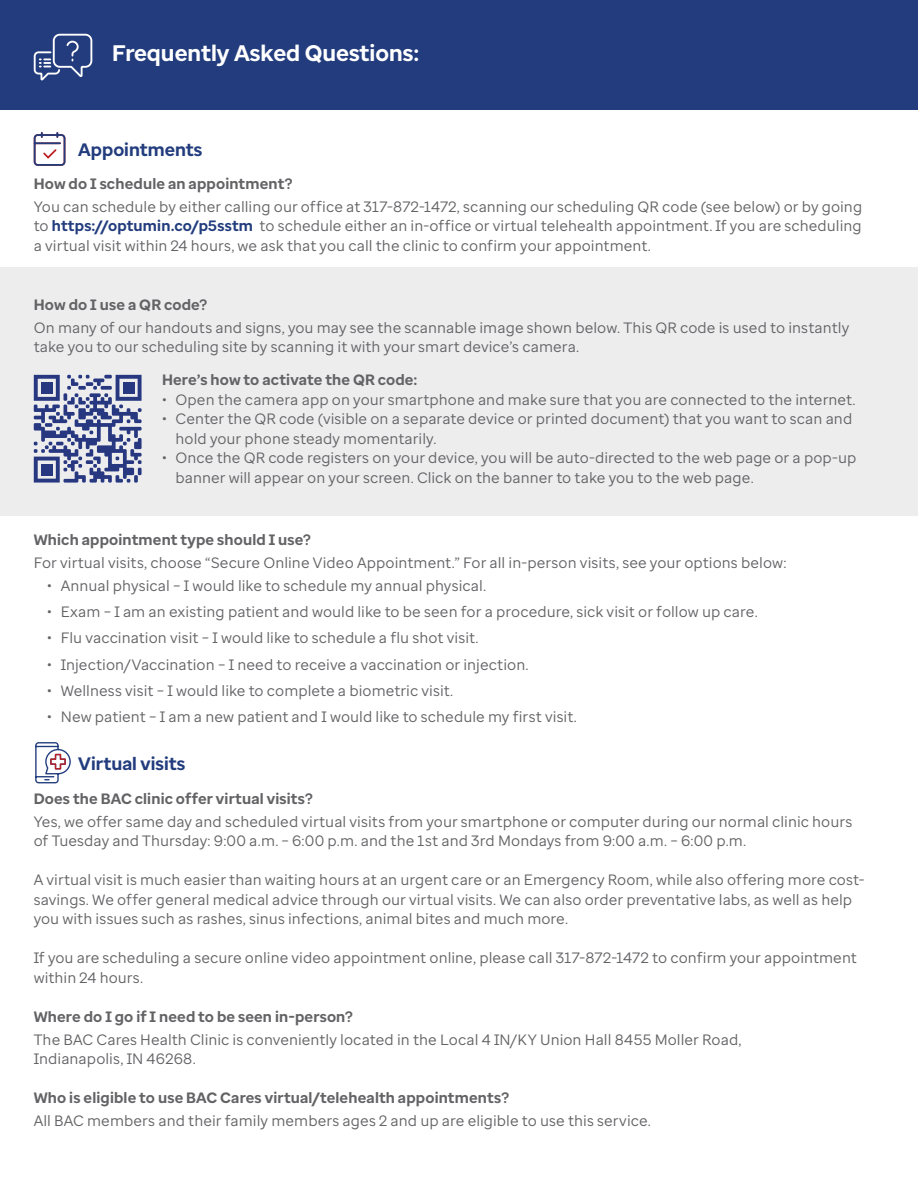
<style>
.page{position:relative;width:918px;height:1188px;background:#fff}
.page>*{position:absolute;margin:0;border:0;box-sizing:border-box;transform-origin:0 0}
.t1{font:700 22.5px "Optum Sans";color:#fff}
.t2{font:700 18px "Optum Sans";color:#223c7d}
.t3{font:15px/19.5px "Optum Sans";letter-spacing:.005em;color:#636366}
.t4{font:700 15px "Optum Sans";letter-spacing:.01em;color:#636366}
.s1{font-weight:700;color:#223c7d}
</style>
<div class="page">
<div style="left:0;top:0;width:917px;height:109px;background:#223c7d"></div>
<div style="left:0;top:267px;width:918px;height:249px;background:#ededee"></div>
<svg style="left:34px;top:375px;width:108px;height:108px"></svg>
<div style="left:41px;top:382px;width:11px;height:11px;background:#273881"></div>
<div style="left:123px;top:382px;width:11px;height:11px;background:#273881"></div>
<div style="left:41px;top:464px;width:11px;height:11px;background:#273881"></div>
<svg style="left:33px;top:33px;width:60px;height:48px"></svg>
<svg style="left:33px;top:132px;width:33px;height:34px"></svg>
<svg style="left:35px;top:742px;width:36px;height:42px"></svg>
<h1 class="t1" style="left:112px;top:39px;width:309px">Frequently Asked Questions:</h1>
<p class="t2" style="left:78px;top:138px;width:126px">Appointments</p>
<p class="t4" style="left:34px;top:173px;width:260px">How do I schedule an appointment?</p>
<p class="t3" style="left:34px;top:196px;width:830px;text-align:justify">You can schedule by either calling our office at 317-872-1472, scanning our scheduling QR code (see below) or by going to <span class="s1">https://optumin.co/p5sstm</span> to schedule either an in-office or virtual telehealth appointment. If you are scheduling a virtual visit within 24 hours, we ask that you call the clinic to confirm your appointment.</p>
<p class="t4" style="left:34px;top:295px;width:175px">How do I use a QR code?</p>
<p class="t3" style="left:34px;top:317px;width:817px">On many of our handouts and signs, you may see the scannable image shown below. This QR code is used to instantly take you to our scheduling site by scanning it with your smart device’s camera.</p>
<p class="t4" style="left:162px;top:370px;width:257px">Here’s how to activate the QR code:</p>
<p class="t3" style="left:162px;top:389px;width:695px">• Open the camera app on your smartphone and make sure that you are connected to the internet.</p>
<p class="t3" style="left:176px;top:409px;width:678px;text-indent:-14px">• Center the QR code (visible on a separate device or printed document) that you want to scan and hold your phone steady momentarily.</p>
<p class="t3" style="left:176px;top:448px;width:682px;text-indent:-14px">• Once the QR code registers on your device, you will be auto-directed to the web page or a pop-up banner will appear on your screen. Click on the banner to take you to the web page.</p>
<p class="t4" style="left:34px;top:530px;width:279px">Which appointment type should I use?</p>
<p class="t3" style="left:34px;top:553px;width:754px">For virtual visits, choose “Secure Online Video Appointment.” For all in-person visits, see your options below:</p>
<p class="t3" style="left:47px;top:576px;width:440px">• Annual physical – I would like to schedule my annual physical.</p>
<p class="t3" style="left:47px;top:602px;width:712px">• Exam – I am an existing patient and would like to be seen for a procedure, sick visit or follow up care.</p>
<p class="t3" style="left:47px;top:628px;width:433px">• Flu vaccination visit – I would like to schedule a flu shot visit.</p>
<p class="t3" style="left:47px;top:654px;width:483px">• Injection/Vaccination – I need to receive a vaccination or injection.</p>
<p class="t3" style="left:47px;top:681px;width:408px">• Wellness visit – I would like to complete a biometric visit.</p>
<p class="t3" style="left:47px;top:707px;width:531px">• New patient – I am a new patient and I would like to schedule my first visit.</p>
<p class="t2" style="left:78px;top:752px;width:109px">Virtual visits</p>
<p class="t4" style="left:34px;top:789px;width:281px">Does the BAC clinic offer virtual visits?</p>
<p class="t3" style="left:34px;top:812px;width:820px">Yes, we offer same day and scheduled virtual visits from your smartphone or computer during our normal clinic hours of Tuesday and Thursday: 9:00 a.m. – 6:00 p.m. and the 1st and 3rd Mondays from 9:00 a.m. – 6:00 p.m.</p>
<p class="t3" style="left:34px;top:870px;width:832px">A virtual visit is much easier than waiting hours at an urgent care or an Emergency Room, while also offering more cost&shy;savings. We offer general medical advice through our virtual visits. We can also order preventative labs, as well as help you with issues such as rashes, sinus infections, animal bites and much more.</p>
<p class="t3" style="left:34px;top:948px;width:825px">If you are scheduling a secure online video appointment online, please call 317-872-1472 to confirm your appointment within 24 hours.</p>
<p class="t4" style="left:34px;top:1007px;width:321px">Where do I go if I need to be seen in-person?</p>
<p class="t3" style="left:34px;top:1030px;width:709px">The BAC Cares Health Clinic is conveniently located in the Local 4 IN/KY Union Hall 8455 Moller Road,<br>Indianapolis, IN 46268.</p>
<p class="t4" style="left:34px;top:1088px;width:477px">Who is eligible to use BAC Cares virtual/telehealth appointments?</p>
<p class="t3" style="left:34px;top:1111px;width:619px">All BAC members and their family members ages 2 and up are eligible to use this service.</p>
</div>
